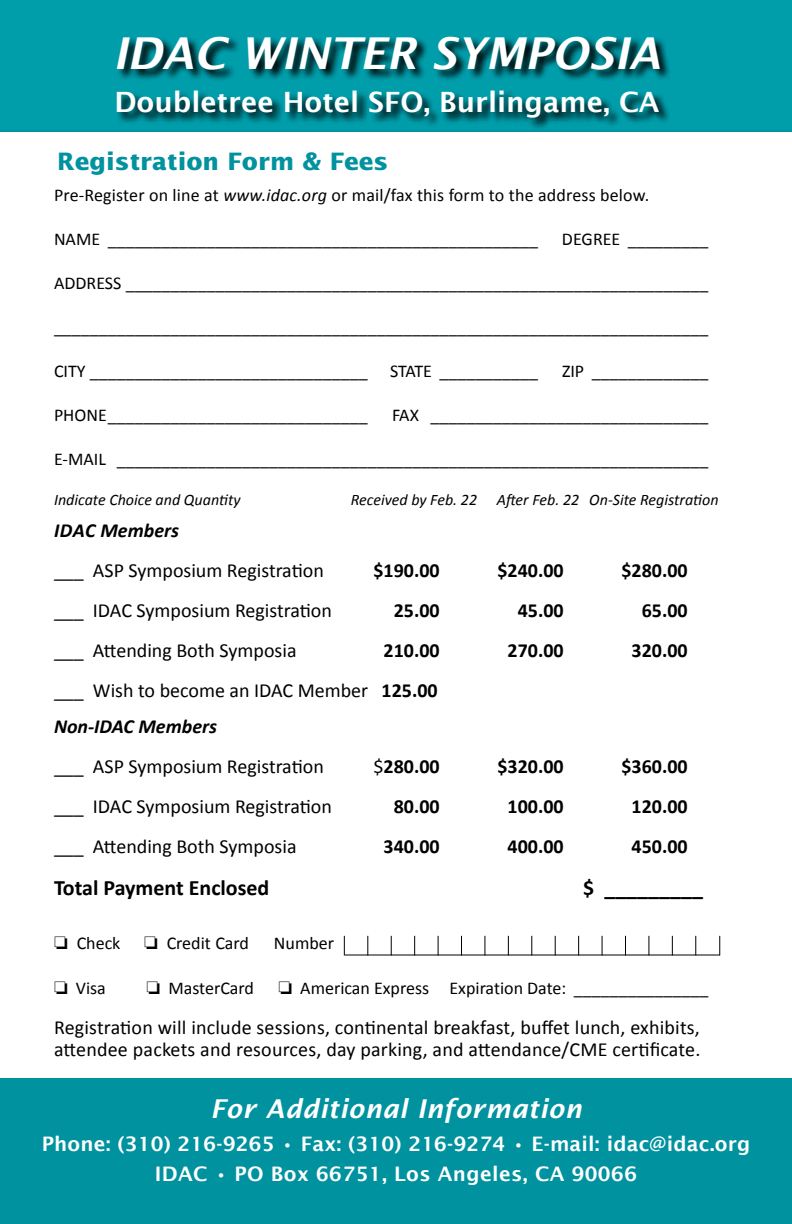
<style>
.page{position:relative;width:792px;height:1224px;background:#fff}
.page>*{position:absolute;margin:0;border:0;box-sizing:border-box;transform-origin:0 0}
.t1{font:italic 600 44px "Lucida Sans";color:#fff}
.t2{font:600 28px "Lucida Sans";color:#fff}
.t3{font:italic 600 26px "Lucida Sans";letter-spacing:.02em;color:#fff}
.t4{font:700 24px "Lucida Sans";color:#00929f}
.t5{font:700 22px "Calibri";color:#000}
.t6{font:20px/36px "Calibri";color:#000}
.t7{font:700 20px "Calibri";color:#000}
.t8{font:600 20px/30px "Lucida Sans";letter-spacing:.01em;color:#fff;text-align:center}
.t9{font:italic 700 20px "Calibri";color:#000}
.t10{font:18px "Calibri";color:#000}
.t11{font:italic 16px "Calibri";color:#000}
.s1{font-style:italic}
.s2{font-weight:700}
.s3{font-weight:700;font-style:italic}
.s4{font-weight:400}
</style>
<div class="page">
<div style="left:0;top:0;width:792px;height:132px;background:#009eab"></div>
<div style="left:0;top:1079px;width:792px;height:145px;background:#00929f"></div>
<svg style="left:116px;top:36px;width:556px;height:94px;background:#007a84"></svg>
<hr style="left:345px;top:955px;width:375px;height:1px;background:#000">
<svg style="left:344px;top:936px;width:1px;height:19px"></svg>
<svg style="left:367px;top:936px;width:1px;height:19px"></svg>
<svg style="left:391px;top:936px;width:1px;height:19px"></svg>
<svg style="left:414px;top:936px;width:1px;height:19px"></svg>
<svg style="left:438px;top:936px;width:1px;height:19px"></svg>
<svg style="left:461px;top:936px;width:1px;height:19px"></svg>
<svg style="left:485px;top:936px;width:1px;height:19px"></svg>
<svg style="left:508px;top:936px;width:1px;height:19px"></svg>
<svg style="left:531px;top:936px;width:1px;height:19px"></svg>
<svg style="left:555px;top:936px;width:1px;height:19px"></svg>
<svg style="left:578px;top:936px;width:1px;height:19px"></svg>
<svg style="left:602px;top:936px;width:1px;height:19px"></svg>
<svg style="left:625px;top:936px;width:1px;height:19px"></svg>
<svg style="left:649px;top:936px;width:1px;height:19px"></svg>
<svg style="left:672px;top:936px;width:1px;height:19px"></svg>
<svg style="left:695px;top:936px;width:1px;height:19px"></svg>
<svg style="left:719px;top:936px;width:1px;height:19px"></svg>
<h1 class="t1" style="left:113px;top:28px;width:549px">IDAC WINTER SYMPOSIA</h1>
<h2 class="t2" style="left:114px;top:86px;width:547px">Doubletree Hotel SFO, Burlingame, CA</h2>
<h3 class="t4" style="left:57px;top:148px;width:333px">Registration Form &amp; Fees</h3>
<p class="t10" style="left:54px;top:184px;width:597px">Pre-Register on line at <span class="s1">www.idac.org</span> or mail/fax this form to the address below.</p>
<p class="t10" style="left:54px;top:228px;width:486px">NAME ________________________________________________</p>
<p class="t10" style="left:562px;top:228px;width:148px">DEGREE _________</p>
<p class="t10" style="left:54px;top:272px;width:656px">ADDRESS _________________________________________________________________</p>
<p class="t10" style="left:54px;top:316px;width:656px">_________________________________________________________________________</p>
<p class="t10" style="left:54px;top:360px;width:486px">CITY _______________________________ STATE ___________</p>
<p class="t10" style="left:562px;top:360px;width:148px">ZIP _____________</p>
<p class="t10" style="left:54px;top:404px;width:315px">PHONE_____________________________</p>
<p class="t10" style="left:392px;top:404px;width:318px">FAX _______________________________</p>
<p class="t10" style="left:54px;top:448px;width:656px">E-MAIL __________________________________________________________________</p>
<p class="t11" style="left:54px;top:489px;width:188px">Indicate Choice and Quantity</p>
<p class="t11" style="left:351px;top:489px;width:369px">Received by Feb. 22 After Feb. 22 On-Site Registration</p>
<p class="t9" style="left:54px;top:518px;width:127px">IDAC Members</p>
<p class="t6" style="left:54px;top:553px;width:271px">___ ASP Symposium Registration</p>
<p class="t7" style="left:373px;top:558px;width:68px">$190.00</p>
<p class="t7" style="left:497px;top:558px;width:68px">$240.00</p>
<p class="t7" style="left:621px;top:558px;width:68px">$280.00</p>
<p class="t6" style="left:54px;top:593px;width:279px">___ IDAC Symposium Registration</p>
<p class="t7" style="left:394px;top:598px;width:47px">25.00</p>
<p class="t7" style="left:518px;top:598px;width:47px">45.00</p>
<p class="t7" style="left:642px;top:598px;width:47px">65.00</p>
<p class="t6" style="left:54px;top:633px;width:244px">___ Attending Both Symposia</p>
<p class="t7" style="left:384px;top:638px;width:58px">210.00</p>
<p class="t7" style="left:508px;top:638px;width:58px">270.00</p>
<p class="t7" style="left:632px;top:638px;width:58px">320.00</p>
<p class="t6" style="left:54px;top:673px;width:385px">___ Wish to become an IDAC Member <span class="s2">125.00<br></span><span class="s3">Non-IDAC Members</span></p>
<p class="t6" style="left:54px;top:749px;width:271px">___ ASP Symposium Registration</p>
<p class="t7" style="left:373px;top:754px;width:68px"><span class="s4">$</span>280.00</p>
<p class="t7" style="left:497px;top:754px;width:68px">$320.00</p>
<p class="t7" style="left:621px;top:754px;width:68px">$360.00</p>
<p class="t6" style="left:54px;top:789px;width:279px">___ IDAC Symposium Registration</p>
<p class="t7" style="left:394px;top:794px;width:47px">80.00</p>
<p class="t7" style="left:508px;top:794px;width:58px">100.00</p>
<p class="t7" style="left:632px;top:794px;width:58px">120.00</p>
<p class="t6" style="left:54px;top:829px;width:244px">___ Attending Both Symposia</p>
<p class="t7" style="left:384px;top:834px;width:58px">340.00</p>
<p class="t7" style="left:508px;top:834px;width:58px">400.00</p>
<p class="t7" style="left:632px;top:834px;width:58px">450.00</p>
<p class="t5" style="left:54px;top:874px;width:217px">Total Payment Enclosed</p>
<p class="t5" style="left:583px;top:874px;width:121px">$ _________</p>
<p class="t10" style="left:54px;top:932px;width:68px">❏ Check</p>
<p class="t10" style="left:144px;top:932px;width:107px">❏ Credit Card</p>
<p class="t10" style="left:274px;top:932px;width:62px">Number</p>
<p class="t10" style="left:54px;top:977px;width:53px">❏ Visa</p>
<p class="t10" style="left:147px;top:977px;width:109px">❏ MasterCard</p>
<p class="t10" style="left:278px;top:977px;width:431px">❏ American Express Expiration Date: _______________</p>
<p class="t6" style="left:54px;top:1017px;width:648px;line-height:22px">Registration will include sessions, continental breakfast, buffet lunch, exhibits, attendee packets and resources, day parking, and attendance/CME certificate.</p>
<h3 class="t3" style="left:210px;top:1094px;width:373px">For Additional Information</h3>
<p class="t8" style="left:42px;top:1129px;width:710px">Phone: (310) 216-9265 • Fax: (310) 216-9274 • E-mail: idac@idac.org<br>IDAC • PO Box 66751, Los Angeles, CA 90066</p>
</div>
